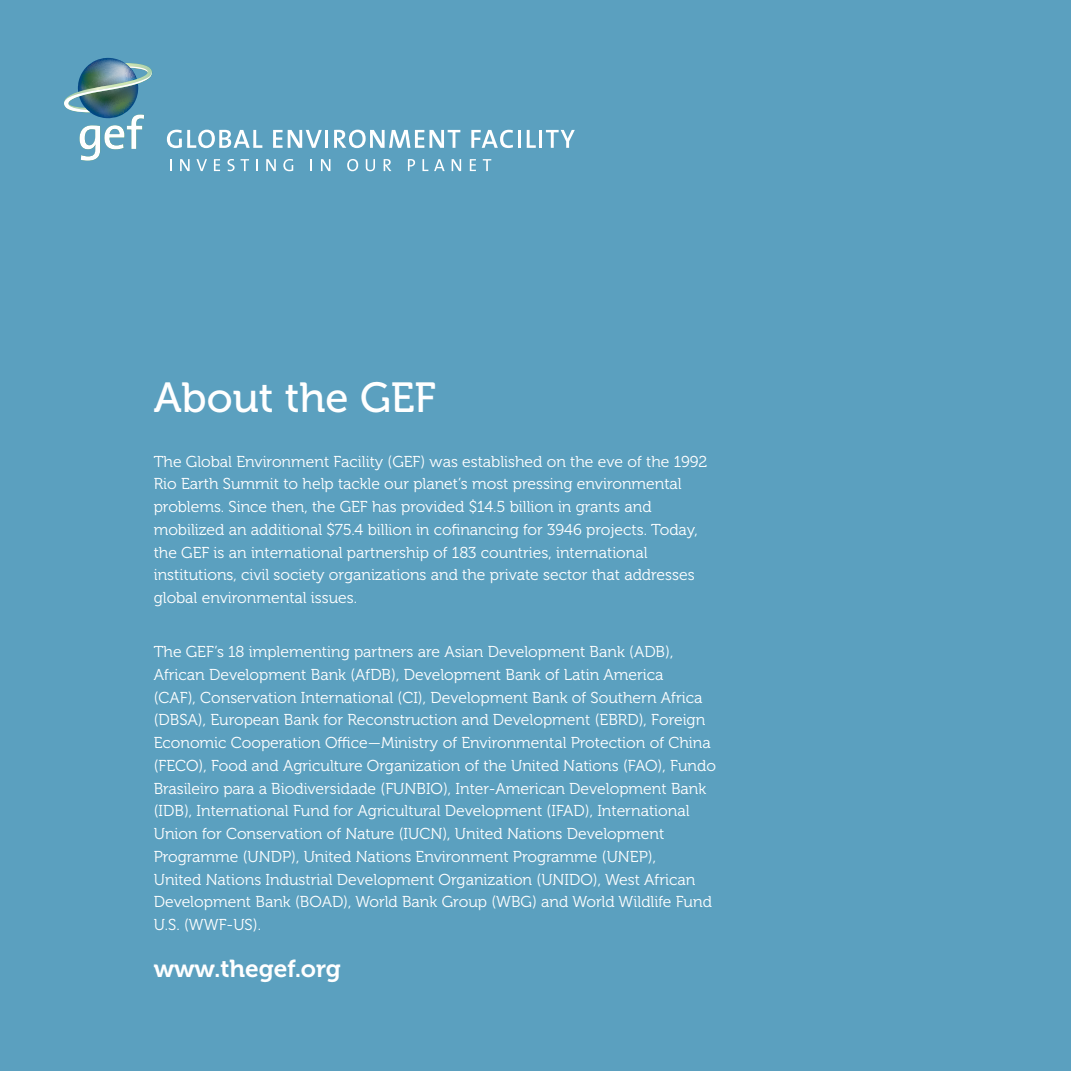
<style>
.page{position:relative;width:1071px;height:1071px;background:#5ba0bf}
.page>*{position:absolute;margin:0;border:0;box-sizing:border-box;transform-origin:0 0}
.t1{font:42px "Museo 500";color:#fff}
.t2{font:24.5px "Museo 700";color:#fff}
.t3{font:15.75px/22.8px "Museo 300";color:#fff}
</style>
<div class="page">
<svg style="left:167px;top:130px;width:95px;height:18px"></svg>
<svg style="left:273px;top:130px;width:49px;height:18px"></svg>
<hr style="left:325px;top:130px;width:3px;height:18px;background:#fff">
<svg style="left:334px;top:130px;width:90px;height:18px"></svg>
<svg style="left:430px;top:130px;width:30px;height:18px"></svg>
<svg style="left:471px;top:130px;width:42px;height:18px"></svg>
<hr style="left:518px;top:130px;width:3px;height:18px;background:#fff">
<svg style="left:527px;top:130px;width:9px;height:18px"></svg>
<hr style="left:539px;top:130px;width:3px;height:18px;background:#fff">
<svg style="left:546px;top:130px;width:29px;height:18px"></svg>
<svg style="left:170px;top:159px;width:1px;height:12px"></svg>
<svg style="left:180px;top:159px;width:10px;height:12px"></svg>
<svg style="left:196px;top:159px;width:11px;height:12px"></svg>
<svg style="left:214px;top:159px;width:6px;height:12px"></svg>
<svg style="left:228px;top:159px;width:7px;height:12px"></svg>
<svg style="left:241px;top:159px;width:8px;height:12px"></svg>
<svg style="left:256px;top:159px;width:2px;height:12px"></svg>
<svg style="left:266px;top:159px;width:10px;height:12px"></svg>
<svg style="left:283px;top:159px;width:10px;height:12px"></svg>
<svg style="left:311px;top:159px;width:1px;height:12px"></svg>
<svg style="left:321px;top:159px;width:9px;height:12px"></svg>
<svg style="left:347px;top:159px;width:11px;height:12px"></svg>
<svg style="left:366px;top:159px;width:9px;height:12px"></svg>
<svg style="left:384px;top:159px;width:7px;height:12px"></svg>
<svg style="left:408px;top:159px;width:7px;height:12px"></svg>
<svg style="left:423px;top:159px;width:5px;height:12px"></svg>
<svg style="left:434px;top:159px;width:11px;height:12px"></svg>
<svg style="left:452px;top:159px;width:9px;height:12px"></svg>
<svg style="left:470px;top:159px;width:6px;height:12px"></svg>
<svg style="left:483px;top:159px;width:8px;height:12px"></svg>
<img style="left:64px;top:58px;width:88px;height:103px">
<h1 class="t1" style="left:154px;top:375px;width:284px">About the GEF</h1>
<p class="t3" style="left:154px;top:450px;width:555px">The Global Environment Facility (GEF) was established on the eve of the 1992<br>Rio Earth Summit to help tackle our planet’s most pressing environmental problems. Since then, the GEF has provided $14.5 billion in grants and mobilized an additional $75.4 billion in cofinancing for 3946 projects. Today, the GEF is an international partnership of 183 countries, international institutions, civil society organizations and the private sector that addresses global environmental issues.</p>
<p class="t3" style="left:154px;top:641px;width:564px">The GEF’s 18 implementing partners are Asian Development Bank (ADB), African Development Bank (AfDB), Development Bank of Latin America<br>(CAF), Conservation International (CI), Development Bank of Southern Africa (DBSA), European Bank for Reconstruction and Development (EBRD), Foreign Economic Cooperation Office—Ministry of Environmental Protection of China (FECO), Food and Agriculture Organization of the United Nations (FAO), Fundo Brasileiro para a Biodiversidade (FUNBIO), Inter-American Development Bank (IDB), International Fund for Agricultural Development (IFAD), International Union for Conservation of Nature (IUCN), United Nations Development Programme (UNDP), United Nations Environment Programme (UNEP),<br>United Nations Industrial Development Organization (UNIDO), West African Development Bank (BOAD), World Bank Group (WBG) and World Wildlife Fund U.S. (WWF-US).</p>
<h2 class="t2" style="left:154px;top:954px;width:189px">www.thegef.org</h2>
</div>
